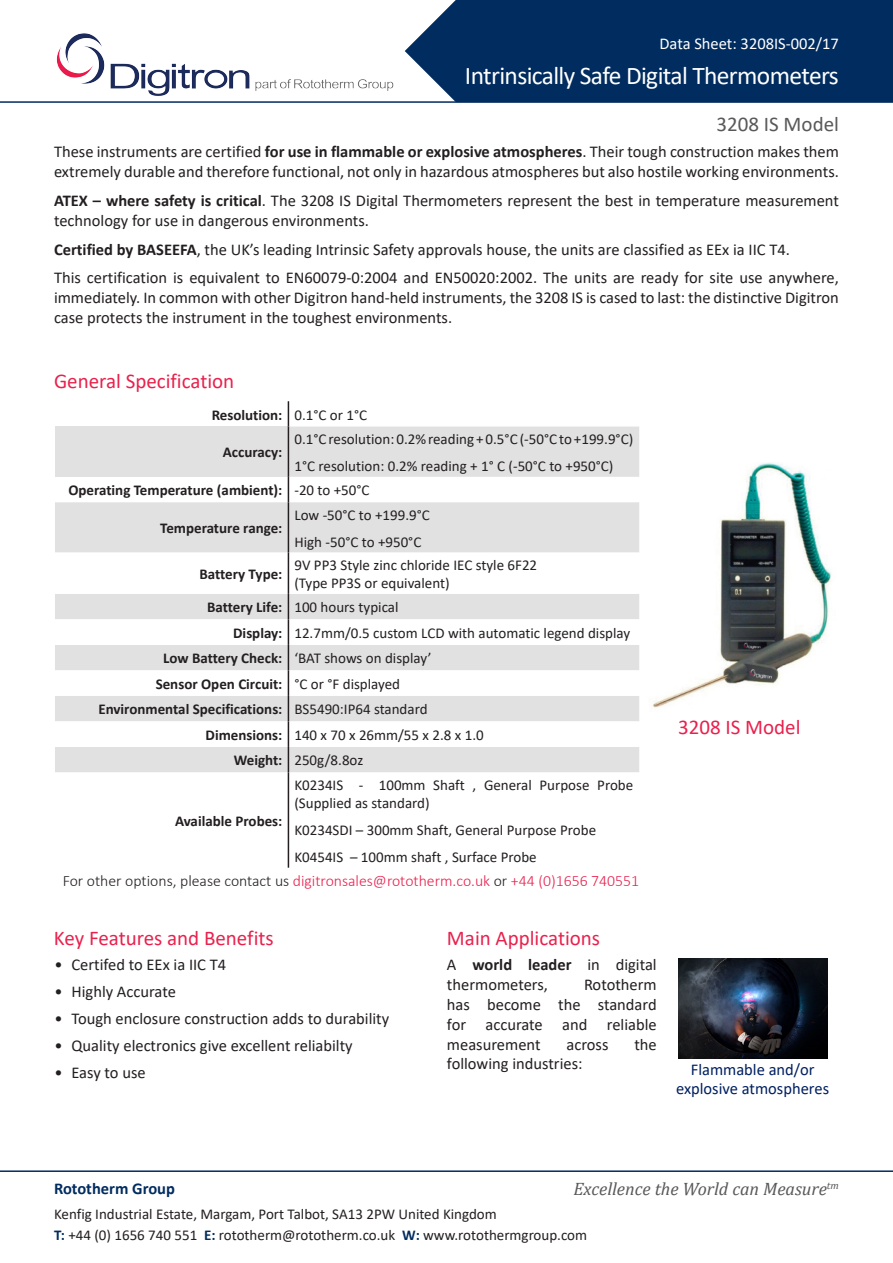
<style>
.page{position:relative;width:893px;height:1263px;background:#fff}
.page>*{position:absolute;margin:0;border:0;box-sizing:border-box;transform-origin:0 0}
.t1{font:25.5px "Calibri";letter-spacing:-.025em;color:#fff}
.Heading_2{font:21px "Calibri";color:#e9214d}
.Roto_subtitle{font:21px "Calibri";color:#595959}
.Footer_Excellence{font:italic 18px "Cambria";color:#595959}
.t2{font:16.5px/19.8px "Calibri";color:#231f20}
.t3{font:16.5px/19.8px "Calibri";color:#002060;text-align:center}
.Roto_Title_series_no{font:16.5px "Calibri";color:#fff}
.Footer_Text{font:700 16.5px "Calibri";color:#002c5f}
.Heading_2-2{font:300 15.75px "Calibri";color:#e9214d}
.Footer_Text-2{font:15px/18px "Calibri";color:#231f20}
.t4{font:700 15px "Calibri";color:#231f20}
.s1{font-weight:700}
.s2{color:#231f20}
.s3{font-weight:700;color:#002c5f}
</style>
<div class="page">
<hr style="left:0;top:101px;width:893px;height:2px;background:#002c5f">
<div style="left:405px;top:0;width:488px;height:102px;background:#002c5f"></div>
<svg style="left:55px;top:426px;width:584px;height:127px;fill:#e1e1e1"></svg>
<svg style="left:55px;top:553px;width:584px;height:315px"></svg>
<svg style="left:288px;top:401px;width:1px;height:25px"></svg>
<hr style="left:288px;top:426px;width:1px;height:51px;background:#231f20">
<svg style="left:288px;top:477px;width:1px;height:25px"></svg>
<hr style="left:288px;top:502px;width:1px;height:51px;background:#231f20">
<hr style="left:288px;top:553px;width:1px;height:41px;background:#231f20">
<svg style="left:288px;top:594px;width:1px;height:178px"></svg>
<hr style="left:288px;top:772px;width:1px;height:96px;background:#231f20">
<hr style="left:0;top:1170px;width:893px;height:2px;background:#002c5f">
<img style="left:652px;top:462px;width:179px;height:246px">
<img style="left:678px;top:958px;width:149px;height:100px">
<img style="left:56px;top:33px;width:194px;height:63px">
<img style="left:255px;top:79px;width:139px;height:12px">
<p class="Roto_Title_series_no" style="left:659px;top:32px;width:181px">Data Sheet: 3208IS-002/17</p>
<p class="t1" style="left:465px;top:58px;width:375px">Intrinsically Safe Digital Thermometers</p>
<p class="Roto_subtitle" style="left:717px;top:109px;width:124px">3208 IS Model</p>
<p class="t2" style="left:54px;top:142px;width:786px">These instruments are certified <span class="s1">for use in flammable or explosive atmospheres</span>. Their tough construction makes them extremely durable and therefore functional, not only in hazardous atmospheres but also hostile working environments.</p>
<p class="t2" style="left:54px;top:190px;width:786px"><span class="s1">ATEX – where safety is critical</span>. The 3208 IS Digital Thermometers represent the best in temperature measurement technology for use in dangerous environments.</p>
<p class="t2" style="left:54px;top:239px;width:737px"><span class="s1">Certified by BASEEFA</span>, the UK’s leading Intrinsic Safety approvals house, the units are classified as EEx ia IIC T4.</p>
<p class="t2" style="left:54px;top:268px;width:786px;text-align:justify">This certification is equivalent to EN60079-0:2004 and EN50020:2002. The units are ready for site use anywhere, immediately. In common with other Digitron hand-held instruments, the 3208 IS is cased to last: the distinctive Digitron case protects the instrument in the toughest environments.</p>
<p class="Heading_2" style="left:54px;top:367px;width:182px">General Specification</p>
<p class="t4" style="left:212px;top:404px;width:72px">Resolution:</p>
<p class="Footer_Text-2" style="left:294px;top:405px;width:74px">0.1°C or 1°C</p>
<p class="t4" style="left:223px;top:442px;width:61px">Accuracy:</p>
<p class="Footer_Text-2" style="left:294px;top:429px;width:340px">0.1°C resolution: 0.2% reading + 0.5°C (-50°C to +199.9°C)</p>
<p class="Footer_Text-2" style="left:294px;top:456px;width:321px">1°C resolution: 0.2% reading + 1° C (-50°C to +950°C)</p>
<p class="t4" style="left:68px;top:480px;width:216px">Operating Temperature (ambient):</p>
<p class="Footer_Text-2" style="left:294px;top:481px;width:77px">-20 to +50°C</p>
<p class="t4" style="left:160px;top:517px;width:124px">Temperature range:</p>
<p class="Footer_Text-2" style="left:294px;top:505px;width:137px">Low -50°C to +199.9°C</p>
<p class="Footer_Text-2" style="left:294px;top:532px;width:128px">High -50°C to +950°C</p>
<p class="t4" style="left:199px;top:563px;width:84px">Battery Type:</p>
<p class="Footer_Text-2" style="left:294px;top:555px;width:244px">9V PP3 Style zinc chloride IEC style 6F22</p>
<p class="Footer_Text-2" style="left:294px;top:573px;width:157px">(Type PP3S or equivalent)</p>
<p class="t4" style="left:207px;top:597px;width:77px">Battery Life:</p>
<p class="Footer_Text-2" style="left:294px;top:598px;width:106px">100 hours typical</p>
<p class="t4" style="left:233px;top:622px;width:51px">Display:</p>
<p class="Footer_Text-2" style="left:294px;top:623px;width:337px">12.7mm/0.5 custom LCD with automatic legend display</p>
<p class="t4" style="left:163px;top:648px;width:121px">Low Battery Check:</p>
<p class="Footer_Text-2" style="left:294px;top:649px;width:139px">‘BAT shows on display’</p>
<p class="t4" style="left:156px;top:673px;width:128px">Sensor Open Circuit:</p>
<p class="Footer_Text-2" style="left:294px;top:674px;width:107px">°C or °F displayed</p>
<p class="t4" style="left:98px;top:699px;width:186px">Environmental Specifications:</p>
<p class="Footer_Text-2" style="left:294px;top:700px;width:135px">BS5490:IP64 standard</p>
<p class="t4" style="left:206px;top:724px;width:78px">Dimensions:</p>
<p class="Footer_Text-2" style="left:294px;top:725px;width:191px">140 x 70 x 26mm/55 x 2.8 x 1.0</p>
<p class="t4" style="left:234px;top:750px;width:50px">Weight:</p>
<p class="Footer_Text-2" style="left:294px;top:751px;width:70px">250g/8.8oz</p>
<p class="t4" style="left:175px;top:810px;width:109px">Available Probes:</p>
<p class="Footer_Text-2" style="left:294px;top:775px;width:340px">K0234IS - 100mm Shaft , General Purpose Probe (Supplied as standard)</p>
<p class="Footer_Text-2" style="left:294px;top:820px;width:303px">K0234SDI – 300mm Shaft, General Purpose Probe</p>
<p class="Footer_Text-2" style="left:294px;top:847px;width:244px">K0454IS – 100mm shaft , Surface Probe</p>
<p class="Heading_2-2" style="left:63px;top:871px;width:578px"><span class="s2">For other options, please contact us</span> digitronsales@rototherm.co.uk <span class="s2">or</span> +44 (0)1656 740551</p>
<p class="Heading_2" style="left:54px;top:924px;width:221px">Key Features and Benefits</p>
<p class="t2" style="left:54px;top:954px;width:173px">• Certifed to EEx ia IIC T4</p>
<p class="t2" style="left:54px;top:981px;width:123px">• Highly Accurate</p>
<p class="t2" style="left:54px;top:1008px;width:336px">• Tough enclosure construction adds to durability</p>
<p class="t2" style="left:54px;top:1035px;width:300px">• Quality electronics give excellent reliabilty</p>
<p class="t2" style="left:54px;top:1062px;width:93px">• Easy to use</p>
<p class="Heading_2" style="left:447px;top:924px;width:155px">Main Applications</p>
<p class="t2" style="left:447px;top:954px;width:211px">A <span class="s1">world leader</span> in digital thermometers,</p>
<p class="t2" style="left:447px;top:974px;width:211px;text-align:justify;text-indent:137px">Rototherm has become the standard for accurate and reliable measurement</p>
<p class="t2" style="left:566px;top:1034px;width:43px">across</p>
<p class="t2" style="left:634px;top:1034px;width:24px">the</p>
<p class="t2" style="left:447px;top:1053px;width:137px">following industries:</p>
<p class="Heading_2" style="left:678px;top:713px;width:124px">3208 IS Model</p>
<p class="t3" style="left:676px;top:1059px;width:155px">Flammable and/or explosive atmospheres</p>
<p class="Footer_Text" style="left:54px;top:1176px;width:122px">Rototherm Group</p>
<p class="Footer_Excellence" style="left:573px;top:1176px;width:267px">Excellence the World can Measure<sup>tm</sup></p>
<p class="Footer_Text-2" style="left:54px;top:1205px;width:444px">Kenfig Industrial Estate, Margam, Port Talbot, SA13 2PW United Kingdom</p>
<p class="Footer_Text-2" style="left:54px;top:1226px;width:535px"><span class="s3">T:</span> +44 (0) 1656 740 551 <span class="s3">E:</span> rototherm@rototherm.co.uk <span class="s3">W:</span> www.rotothermgroup.com</p>
</div>
